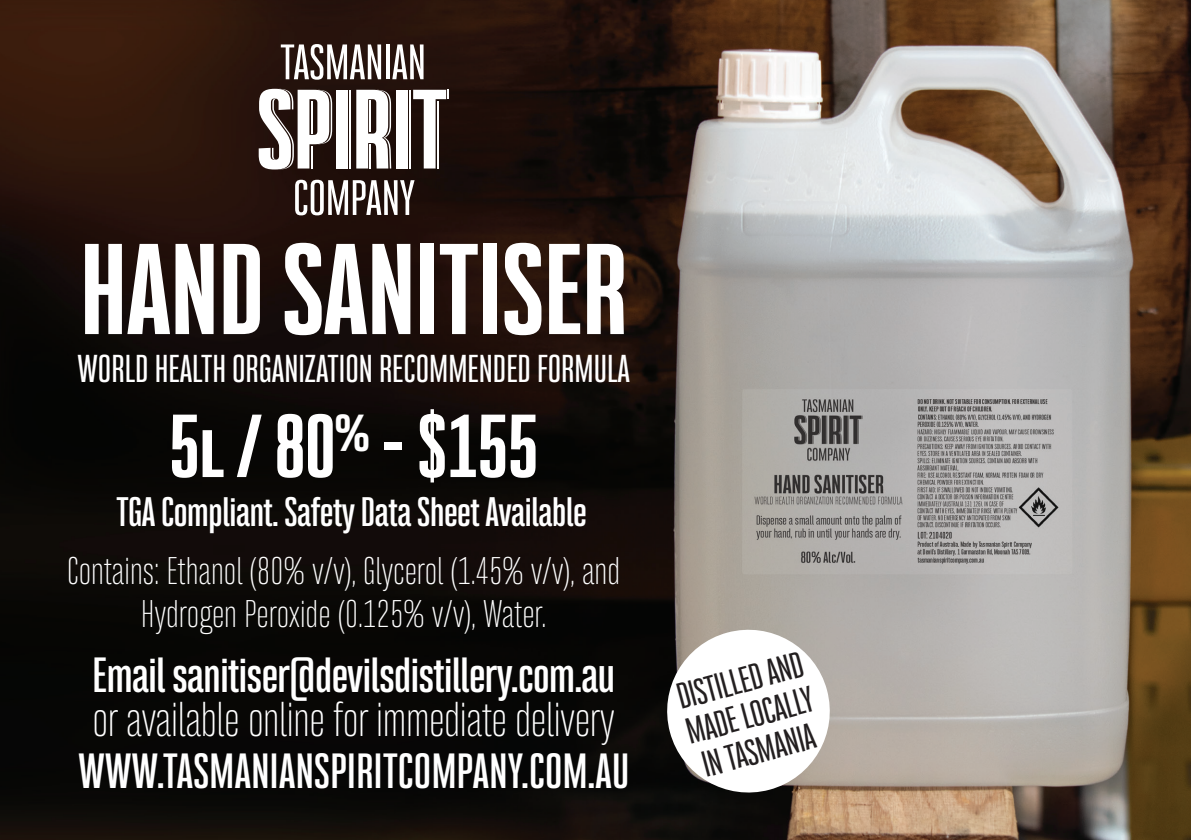
<style>
.page{position:relative;width:1191px;height:840px;background:#fff}
.page>*{position:absolute;margin:0;border:0;box-sizing:border-box;transform-origin:0 0}
.t1{font:900 112.2px "Bw Stretch";color:#fff}
.t2{font:900 77.6px "Bw Stretch";letter-spacing:-.01em;color:#fff}
.t3{font:700 43.2px "Bw Stretch";letter-spacing:-.01em;color:#fff}
.t4{font:300 43.2px "Bw Stretch";letter-spacing:-.01em;color:#fff}
.t5{font:700 43.2px "Bw Stretch";letter-spacing:.01em;color:#fff}
.t6{font:700 36px "Bw Stretch";letter-spacing:-.01em;color:#fff}
.t7{font:300 34px/43.2px "Bw Stretch";color:#fff;text-align:center}
.t8{font:500 34px "Bw Stretch";color:#fff}
.t9{font:500 32px/36px "Bw Stretch";color:#231f20;text-align:justify}
</style>
<div class="page">
<img style="left:0;top:0;width:1191px;height:839px">
<svg style="left:281px;top:44px;width:100px;height:36px"></svg>
<hr style="left:386px;top:44px;width:3px;height:35px;background:#fff">
<svg style="left:392px;top:44px;width:31px;height:35px"></svg>
<svg style="left:295px;top:180px;width:119px;height:35px"></svg>
<div style="left:336px;top:90px;width:11px;height:78px;background:#fff"></div>
<div style="left:396px;top:90px;width:12px;height:78px;background:#fff"></div>
<svg style="left:259px;top:89px;width:73px;height:80px"></svg>
<hr style="left:311px;top:101px;width:1px;height:32px;background:#fff">
<hr style="left:349px;top:90px;width:1px;height:78px;background:#fff">
<svg style="left:356px;top:90px;width:35px;height:78px"></svg>
<hr style="left:409px;top:90px;width:2px;height:78px;background:#fff">
<svg style="left:413px;top:90px;width:36px;height:78px"></svg>
<hr style="left:437px;top:101px;width:1px;height:67px;background:#fff">
<svg style="left:658px;top:620px;width:180px;height:180px"></svg>
<h1 class="t1" style="left:80px;top:215px;width:549px">HAND SANITISER</h1>
<p class="t8" style="left:78px;top:347px;width:554px">WORLD HEALTH ORGANIZATION RECOMMENDED FORMULA</p>
<h2 class="t2" style="left:169px;top:394px;width:371px">5l / 80<sup>%</sup> - $155</h2>
<p class="t6" style="left:117px;top:488px;width:471px">TGA Compliant. Safety Data Sheet Available</p>
<p class="t7" style="left:67px;top:549px;width:554px">Contains: Ethanol (80% v/v), Glycerol (1.45% v/v), and<br>Hydrogen Peroxide (0.125% v/v), Water.</p>
<p class="t3" style="left:93px;top:646px;width:524px">Email sanitiser@devilsdistillery.com.au</p>
<p class="t4" style="left:93px;top:692px;width:524px">or available online for immediate delivery</p>
<p class="t5" style="left:78px;top:742px;width:552px">WWW.TASMANIANSPIRITCOMPANY.COM.AU</p>
<p class="t9" style="left:673px;top:679px;width:132px;rotate:-15deg">DISTILLED AND MADE LOCALLY IN TASMANIA</p>
</div>
